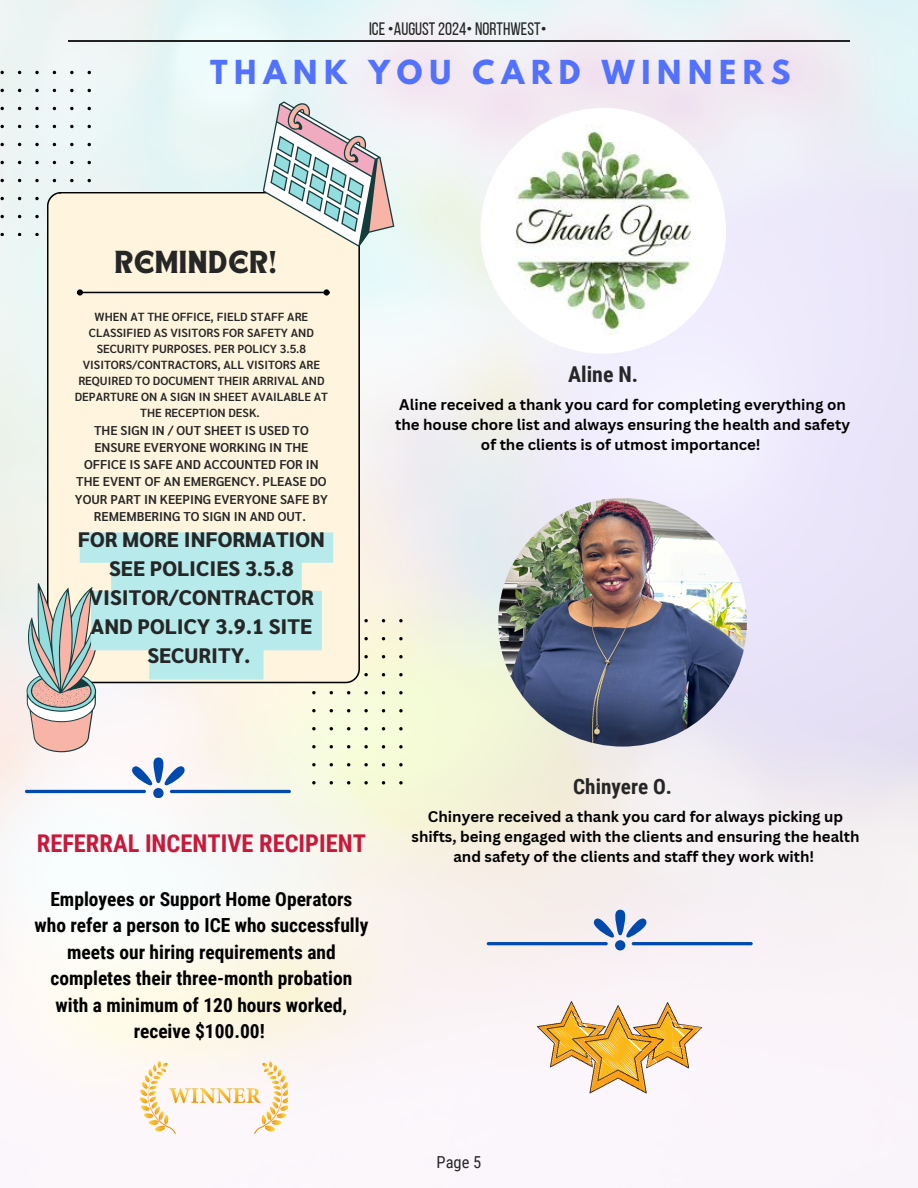
<style>
.page{position:relative;width:918px;height:1188px;background:#fff}
.page>*{position:absolute;margin:0;border:0;box-sizing:border-box;transform-origin:0 0}
.t1{font:700 29.25px "League Spartan";letter-spacing:.23em;color:#5271ff}
.t2{font:700 24.45px "Roboto Condensed";color:#c9193b}
.t3{font:23.1px "TANHEADLINE";letter-spacing:.05em;color:#262626}
.t4{font:700 21.9px "Roboto Condensed";color:#262626}
.t5{font:700 21.15px "Roboto Condensed";color:#262626}
.t6{font:800 21px/28.8px "Sarabun";color:#262626;text-align:center}
.t7{font:700 19.5px/26.5px "Roboto Condensed";color:#000;text-align:center}
.t8{font:18px "Bebas Neue";color:#262626}
.t9{font:16.5px "Roboto Condensed";color:#262626}
.t10{font:700 15px/20.2px "Canva Sans";color:#000;text-align:center}
.t11{font:600 12.75px/17.2px "Sarabun";color:#262626;text-align:center}
.t12{font:600 11.85px/16.2px "Sarabun";color:#262626;text-align:center}
</style>
<div class="page">
<img style="left:0;top:0;width:918px;height:1188px">
<hr style="left:68px;top:41px;width:782px;height:1px;background:#222">
<img style="left:498px;top:498px;width:249px;height:249px;border-radius:50%">
<div style="left:153px;top:788px;width:11px;height:10px;background:#004aad;border-radius:50%"></div>
<hr style="left:25px;top:790px;width:121px;height:3px;background:#004aad;border-radius:2px">
<hr style="left:170px;top:790px;width:120px;height:3px;background:#004aad;border-radius:2px">
<div style="left:0;top:71px;width:91px;height:165px;background:#ecf5f4"></div>
<div style="left:47px;top:192px;width:313px;height:491px;background:#fff4de"></div>
<div style="left:45px;top:190px;width:316px;height:495px;border:3px solid #000;border-radius:14px"></div>
<svg style="left:263px;top:101px;width:131px;height:146px"></svg>
<hr style="left:83px;top:292px;width:241px;height:1px;background:#000">
<div style="left:77px;top:289px;width:6px;height:7px;border:2px solid #000;border-radius:50%"></div>
<div style="left:323px;top:289px;width:7px;height:7px;border:2px solid #000;border-radius:50%"></div>
<svg style="left:24px;top:532px;width:379px;height:253px"></svg>
<div style="left:615px;top:940px;width:10px;height:10px;background:#004aad;border-radius:50%"></div>
<svg style="left:594px;top:910px;width:53px;height:28px"></svg>
<hr style="left:487px;top:942px;width:121px;height:3px;background:#004aad;border-radius:2px">
<hr style="left:632px;top:942px;width:120px;height:3px;background:#004aad;border-radius:2px">
<img style="left:140px;top:1062px;width:147px;height:72px">
<img style="left:537px;top:1001px;width:165px;height:92px">
<img style="left:480px;top:108px;width:246px;height:246px;border-radius:50%">
<h5 class="t8" style="left:369px;top:22px;width:179px">ICE•AUGUST2024• NORTHWEST•</h5>
<p class="t1" style="left:210px;top:58px;width:582px">THANK YOU CARD WINNERS</p>
<p class="t3" style="left:115px;top:249px;width:163px">REMINDER!</p>
<h3 class="t12" style="left:75px;top:307px;width:255px">WHEN AT THE OFFICE, FIELD STAFF ARE CLASSIFIED AS VISITORS FOR SAFETY AND SECURITY PURPOSES. PER POLICY 3.5.8<br>VISITORS/CONTRACTORS, ALL VISITORS ARE REQUIRED TO DOCUMENT THEIR ARRIVAL AND DEPARTURE ON A SIGN IN SHEET AVAILABLE AT THE RECEPTION DESK.</h3>
<p class="t11" style="left:75px;top:421px;width:255px">THE SIGN IN / OUT SHEET IS USED TO ENSURE EVERYONE WORKING IN THE OFFICE IS SAFE AND ACCOUNTED FOR IN THE EVENT OF AN EMERGENCY. PLEASE DO YOUR PART IN KEEPING EVERYONE SAFE BY REMEMBERING TO SIGN IN AND OUT.</p>
<p class="t6" style="left:78px;top:524px;width:249px">FOR MORE INFORMATION<br>SEE POLICIES 3.5.8<br>VISITOR/CONTRACTOR<br>AND POLICY 3.9.1 SITE<br>SECURITY.</p>
<h2 class="t4" style="left:568px;top:362px;width:72px">Aline N.</h2>
<h6 class="t10" style="left:395px;top:394px;width:456px">Aline received a thank you card for completing everything on the house chore list and always ensuring the health and safety of the clients is of utmost importance!</h6>
<p class="t2" style="left:37px;top:829px;width:331px">REFERRAL INCENTIVE RECIPIENT</p>
<h4 class="t7" style="left:35px;top:886px;width:335px">Employees or Support Home Operators who refer a person to ICE who successfully meets our hiring requirements and completes their three-month probation with a minimum of 120 hours worked, receive $100.00!</h4>
<h4 class="t5" style="left:573px;top:774px;width:100px">Chinyere O.</h4>
<p class="t10" style="left:412px;top:806px;width:449px">Chinyere received a thank you card for always picking up shifts, being engaged with the clients and ensuring the health and safety of the clients and staff they work with!</p>
<p class="t9" style="left:437px;top:1153px;width:46px">Page 5</p>
</div>
